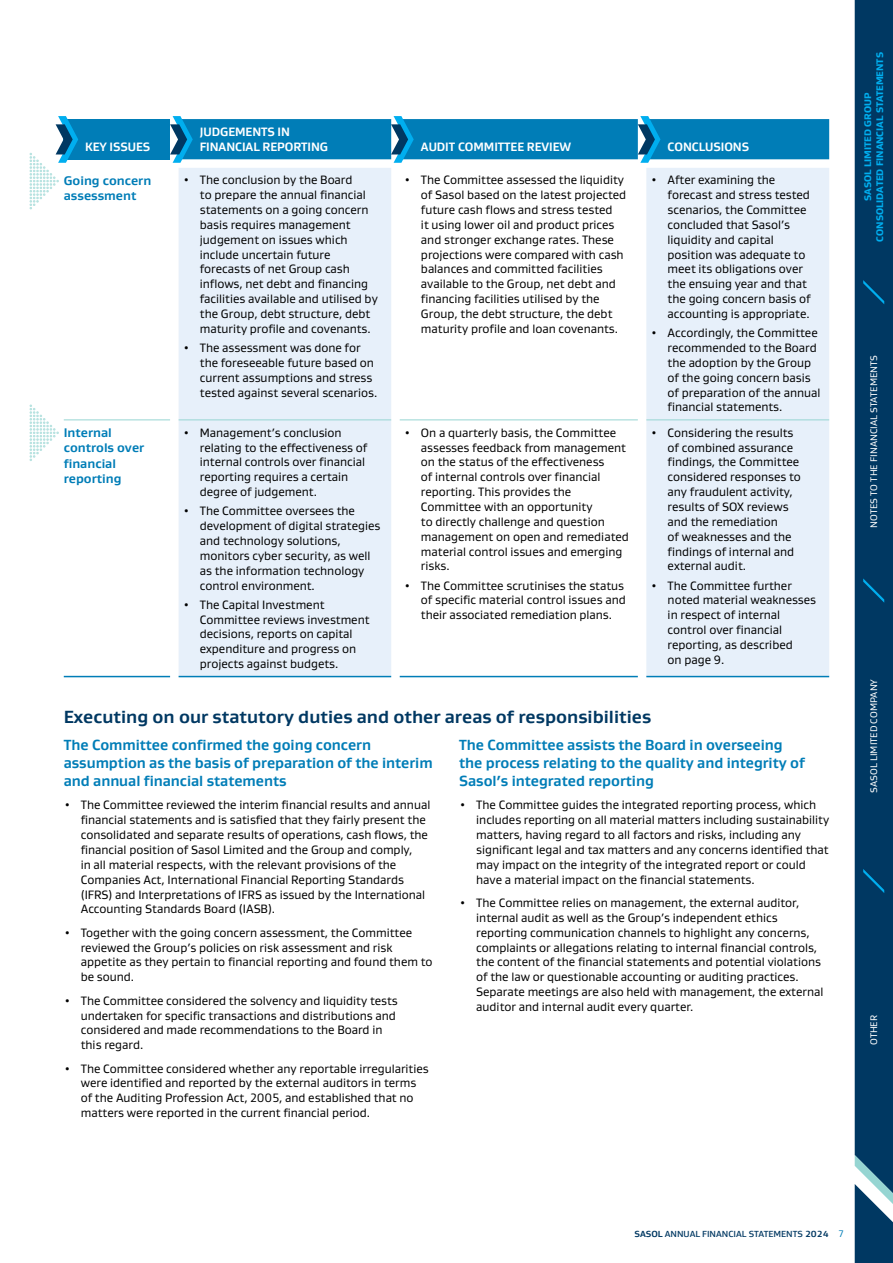
<style>
.page{position:relative;width:893px;height:1263px;background:#fff}
.page>*{position:absolute;margin:0;border:0;box-sizing:border-box;transform-origin:0 0}
.t1{font:700 18px "Gustan";color:#003862}
.t2{font:700 15px/18px "Gustan";letter-spacing:-.005em;color:#007db7}
.t3{font:700 12.75px/15.3px "Gustan";color:#007db7}
.t4{font:12.3px/14.9px "Gustan";letter-spacing:-.005em;color:#000}
.t5{font:700 12.3px/14.9px "Gustan";letter-spacing:-.005em;color:#fff}
.t6{font:9.75px "Gustan";color:#fff}
.t7{font:800 9.75px/12px "Gustan";color:#00aeef;text-align:center}
.t8{font:500 9px "Gustan";color:#003862}
.s1{font-weight:700}
.s2{font-weight:400;font-size:9.75px;color:#007db7}
</style>
<div class="page">
<div style="left:855px;top:0;width:38px;height:1155px;background:#003862"></div>
<svg style="left:855px;top:1155px;width:38px;height:108px"></svg>
<svg style="left:863px;top:280px;width:21px;height:24px"></svg>
<svg style="left:863px;top:578px;width:21px;height:25px"></svg>
<svg style="left:863px;top:869px;width:21px;height:24px"></svg>
<div style="left:64px;top:119px;width:106px;height:40px;background:#007db7"></div>
<div style="left:179px;top:168px;width:212px;height:508px;background:#e7f0fa"></div>
<div style="left:646px;top:168px;width:183px;height:508px;background:#e7f0fa"></div>
<hr style="left:179px;top:419px;width:212px;height:1px;background:#96d5d2">
<hr style="left:646px;top:419px;width:183px;height:1px;background:#96d5d2">
<hr style="left:64px;top:419px;width:106px;height:1px;background:#96d5d2">
<hr style="left:400px;top:419px;width:238px;height:1px;background:#96d5d2">
<hr style="left:64px;top:676px;width:106px;height:1px;background:#007db7">
<hr style="left:400px;top:676px;width:238px;height:1px;background:#007db7">
<hr style="left:179px;top:676px;width:212px;height:1px;background:#007db7">
<hr style="left:646px;top:676px;width:183px;height:1px;background:#007db7">
<svg style="left:30px;top:405px;width:29px;height:56px"></svg>
<svg style="left:170px;top:116px;width:659px;height:47px;background:#2790c1"></svg>
<svg style="left:30px;top:116px;width:48px;height:93px"></svg>
<p class="t5" style="left:85px;top:139px;width:67px">KEY ISSUES</p>
<p class="t5" style="left:200px;top:124px;width:130px">JUDGEMENTS IN<br>FINANCIAL REPORTING</p>
<p class="t3" style="left:64px;top:172px;width:89px">Going concern assessment</p>
<p class="t4" style="left:200px;top:172px;width:179px;text-indent:-17px">• The conclusion by the Board<br>to prepare the annual financial statements on a going concern basis requires management judgement on issues which include uncertain future forecasts of net Group cash inflows, net debt and financing facilities available and utilised by the Group, debt structure, debt maturity profile and covenants.</p>
<p class="t4" style="left:200px;top:340px;width:179px;text-indent:-17px">• The assessment was done for the foreseeable future based on current assumptions and stress tested against several scenarios.</p>
<p class="t3" style="left:64px;top:425px;width:82px">Internal controls over financial reporting</p>
<p class="t4" style="left:200px;top:425px;width:169px;text-indent:-17px">• Management’s conclusion relating to the effectiveness of internal controls over financial reporting requires a certain degree of judgement.</p>
<p class="t4" style="left:200px;top:503px;width:182px;text-indent:-17px">• The Committee oversees the development of digital strategies and technology solutions, monitors cyber security, as well as the information technology control environment.</p>
<p class="t4" style="left:200px;top:597px;width:171px;text-indent:-17px">• The Capital Investment<br>Committee reviews investment decisions, reports on capital expenditure and progress on projects against budgets.</p>
<p class="t5" style="left:421px;top:139px;width:152px">AUDIT COMMITTEE REVIEW</p>
<p class="t5" style="left:668px;top:139px;width:83px">CONCLUSIONS</p>
<p class="t4" style="left:421px;top:172px;width:207px;text-indent:-17px">• The Committee assessed the liquidity of Sasol based on the latest projected future cash flows and stress tested<br>it using lower oil and product prices and stronger exchange rates. These projections were compared with cash balances and committed facilities available to the Group, net debt and financing facilities utilised by the Group, the debt structure, the debt maturity profile and loan covenants.</p>
<p class="t4" style="left:668px;top:172px;width:145px;text-indent:-17px">• After examining the forecast and stress tested scenarios, the Committee concluded that Sasol’s liquidity and capital position was adequate to meet its obligations over the ensuing year and that the going concern basis of accounting is appropriate.</p>
<p class="t4" style="left:668px;top:325px;width:154px;text-indent:-17px">• Accordingly, the Committee recommended to the Board the adoption by the Group of the going concern basis of preparation of the annual financial statements.</p>
<p class="t4" style="left:421px;top:425px;width:209px;text-indent:-17px">• On a quarterly basis, the Committee assesses feedback from management on the status of the effectiveness<br>of internal controls over financial reporting. This provides the<br>Committee with an opportunity<br>to directly challenge and question management on open and remediated material control issues and emerging risks.</p>
<p class="t4" style="left:421px;top:578px;width:206px;text-indent:-17px">• The Committee scrutinises the status of specific material control issues and their associated remediation plans.</p>
<p class="t4" style="left:668px;top:425px;width:135px;text-indent:-17px">• Considering the results of combined assurance findings, the Committee considered responses to any fraudulent activity, results of SOX reviews and the remediation<br>of weaknesses and the findings of internal and external audit.</p>
<p class="t4" style="left:668px;top:578px;width:150px;text-indent:-17px">• The Committee further noted material weaknesses in respect of internal control over financial reporting, as described<br>on page 9.</p>
<h1 class="t1" style="left:64px;top:705px;width:589px">Executing on our statutory duties and other areas of responsibilities</h1>
<p class="t2" style="left:64px;top:736px;width:370px">The Committee confirmed the going concern assumption as the basis of preparation of the interim and annual financial statements</p>
<p class="t4" style="left:81px;top:797px;width:351px;text-indent:-17px">• The Committee reviewed the interim financial results and annual financial statements and is satisfied that they fairly present the consolidated and separate results of operations, cash flows, the financial position of Sasol Limited and the Group and comply,<br>in all material respects, with the relevant provisions of the Companies Act, International Financial Reporting Standards (IFRS) and Interpretations of IFRS as issued by the International Accounting Standards Board (IASB).</p>
<p class="t4" style="left:81px;top:925px;width:353px;text-indent:-17px">• Together with the going concern assessment, the Committee reviewed the Group’s policies on risk assessment and risk appetite as they pertain to financial reporting and found them to be sound.</p>
<p class="t4" style="left:81px;top:993px;width:319px;text-indent:-17px">• The Committee considered the solvency and liquidity tests undertaken for specific transactions and distributions and considered and made recommendations to the Board in this regard.</p>
<p class="t4" style="left:81px;top:1060px;width:349px;text-indent:-17px">• The Committee considered whether any reportable irregularities were identified and reported by the external auditors in terms of the Auditing Profession Act, 2005, and established that no matters were reported in the current financial period.</p>
<p class="t2" style="left:459px;top:736px;width:347px">The Committee assists the Board in overseeing the process relating to the quality and integrity of<br>Sasol’s integrated reporting</p>
<p class="t4" style="left:476px;top:797px;width:354px;text-indent:-17px">• The Committee guides the integrated reporting process, which includes reporting on all material matters including sustainability matters, having regard to all factors and risks, including any significant legal and tax matters and any concerns identified that may impact on the integrity of the integrated report or could have a material impact on the financial statements.</p>
<p class="t4" style="left:476px;top:895px;width:349px;text-indent:-17px">• The Committee relies on management, the external auditor, internal audit as well as the Group’s independent ethics reporting communication channels to highlight any concerns, complaints or allegations relating to internal financial controls, the content of the financial statements and potential violations of the law or questionable accounting or auditing practices.<br>Separate meetings are also held with management, the external auditor and internal audit every quarter.</p>
<p class="t7" style="left:861px;top:242px;width:191px;rotate:-90deg">SASOL LIMITED GROUP<br>CONSOLIDATED FINANCIAL STATEMENTS</p>
<p class="t6" style="left:867px;top:528px;width:174px;rotate:-90deg">NOTES TO THE FINANCIAL STATEMENTS</p>
<p class="t6" style="left:867px;top:793px;width:115px;rotate:-90deg">SASOL LIMITED COMPANY</p>
<p class="t6" style="left:867px;top:1045px;width:31px;rotate:-90deg">OTHER</p>
<p class="t8" style="left:635px;top:1228px;width:210px"><span class="s1">SASOL</span> ANNUAL FINANCIAL STATEMENTS <span class="s1">2024</span> <span class="s2">7</span></p>
</div>
